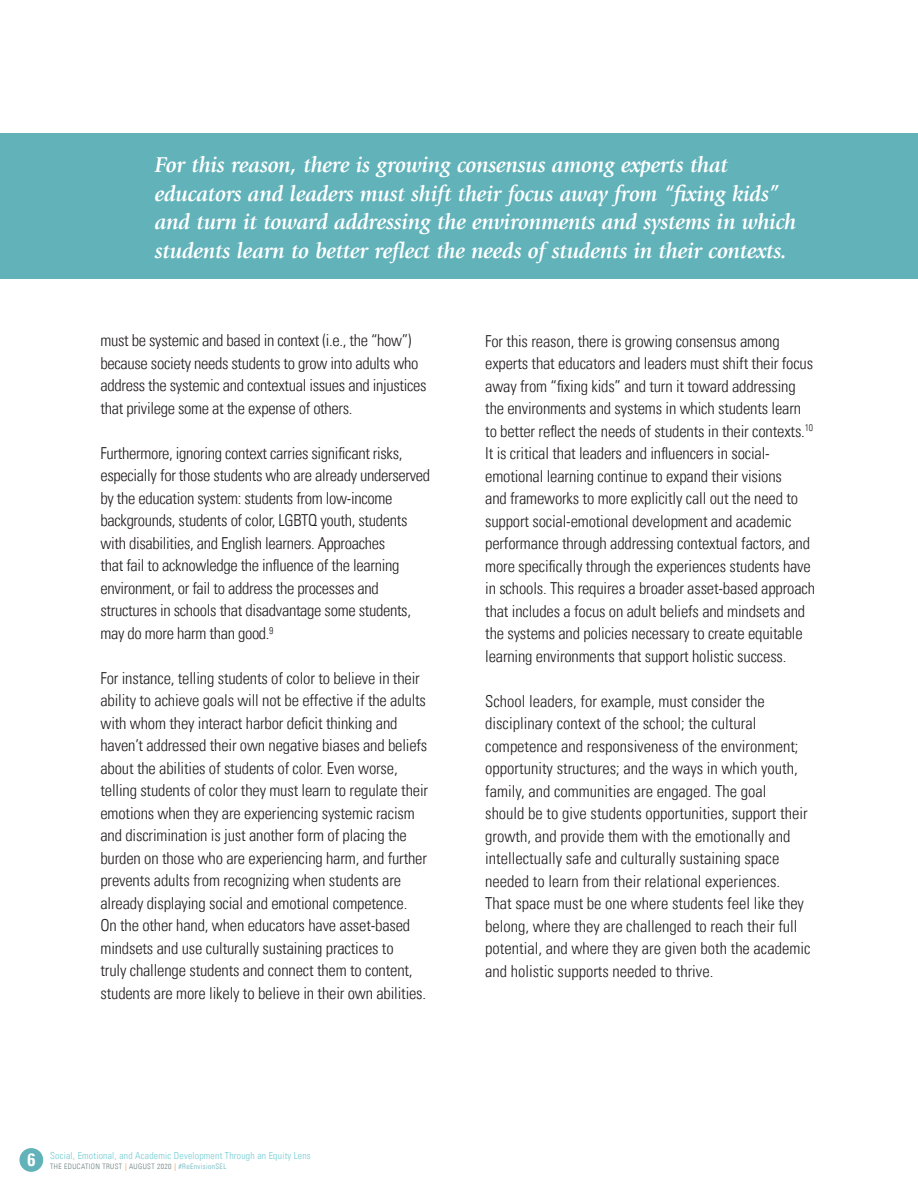
<style>
.page{position:relative;width:918px;height:1188px;background:#fff}
.page>*{position:absolute;margin:0;border:0;box-sizing:border-box;transform-origin:0 0}
.Comment_Text{font:italic 700 22.5px/28.5px "Giovanni";letter-spacing:-.01em;color:#fff}
.BODY_text{font:300 condensed 16.5px/22.5px "Univers LT";letter-spacing:-.01em;color:#231f20}
.t1{font:300 condensed 9.75px "Univers LT";letter-spacing:.02em;color:#72cbd2}
.t2{font:300 condensed 7.5px "Univers LT";letter-spacing:.05em;color:#667b7a}
.s1{font-weight:700;font-size:18px;color:#fff}
.s2{color:#f47b20}
.s3{color:#61b2b9}
</style>
<div class="page">
<div style="left:19px;top:1148px;width:24px;height:24px;background:#61b2b9;border-radius:50%"></div>
<div style="left:0;top:133px;width:918px;height:146px;background:#61b2b9"></div>
<p class="Comment_Text" style="left:155px;top:151px;width:643px">For this reason, there is growing consensus among experts that educators and leaders must shift their focus away from “fixing kids” and turn it toward addressing the environments and systems in which students learn to better reflect the needs of students in their contexts.</p>
<p class="BODY_text" style="left:100px;top:329px;width:328px">must be systemic and based in context (i.e., the “how”) because society needs students to grow into adults who address the systemic and contextual issues and injustices that privilege some at the expense of others.</p>
<p class="BODY_text" style="left:100px;top:442px;width:331px">Furthermore, ignoring context carries significant risks, especially for those students who are already underserved by the education system: students from low-income backgrounds, students of color, LGBTQ youth, students with disabilities, and English learners. Approaches<br>that fail to acknowledge the influence of the learning environment, or fail to address the processes and structures in schools that disadvantage some students, may do more harm than good.<sup>9</sup></p>
<p class="BODY_text" style="left:100px;top:667px;width:329px">For instance, telling students of color to believe in their ability to achieve goals will not be effective if the adults with whom they interact harbor deficit thinking and haven’t addressed their own negative biases and beliefs about the abilities of students of color. Even worse, telling students of color they must learn to regulate their emotions when they are experiencing systemic racism and discrimination is just another form of placing the burden on those who are experiencing harm, and further prevents adults from recognizing when students are already displaying social and emotional competence.<br>On the other hand, when educators have asset-based mindsets and use culturally sustaining practices to<br>truly challenge students and connect them to content, students are more likely to believe in their own abilities.</p>
<p class="BODY_text" style="left:485px;top:329px;width:331px">For this reason, there is growing consensus among experts that educators and leaders must shift their focus away from “fixing kids” and turn it toward addressing the environments and systems in which students learn to better reflect the needs of students in their contexts.<sup>10<br></sup>It is critical that leaders and influencers in social&shy;emotional learning continue to expand their visions<br>and frameworks to more explicitly call out the need to support social-emotional development and academic performance through addressing contextual factors, and more specifically through the experiences students have in schools. This requires a broader asset-based approach that includes a focus on adult beliefs and mindsets and the systems and policies necessary to create equitable learning environments that support holistic success.</p>
<p class="BODY_text" style="left:485px;top:689px;width:327px">School leaders, for example, must consider the disciplinary context of the school; the cultural competence and responsiveness of the environment; opportunity structures; and the ways in which youth, family, and communities are engaged. The goal<br>should be to give students opportunities, support their growth, and provide them with the emotionally and intellectually safe and culturally sustaining space needed to learn from their relational experiences.<br>That space must be one where students feel like they belong, where they are challenged to reach their full potential, and where they are given both the academic and holistic supports needed to thrive.</p>
<p class="t1" style="left:27px;top:1150px;width:285px"><span class="s1">6</span> Social, Emotional, and Academic Development Through an Equity Lens</p>
<p class="t2" style="left:50px;top:1162px;width:178px">THE EDUCATION TRUST <span class="s2">|</span> AUGUST 2020 <span class="s2">|</span> <span class="s3">#ReEnvisionSEL</span></p>
</div>
